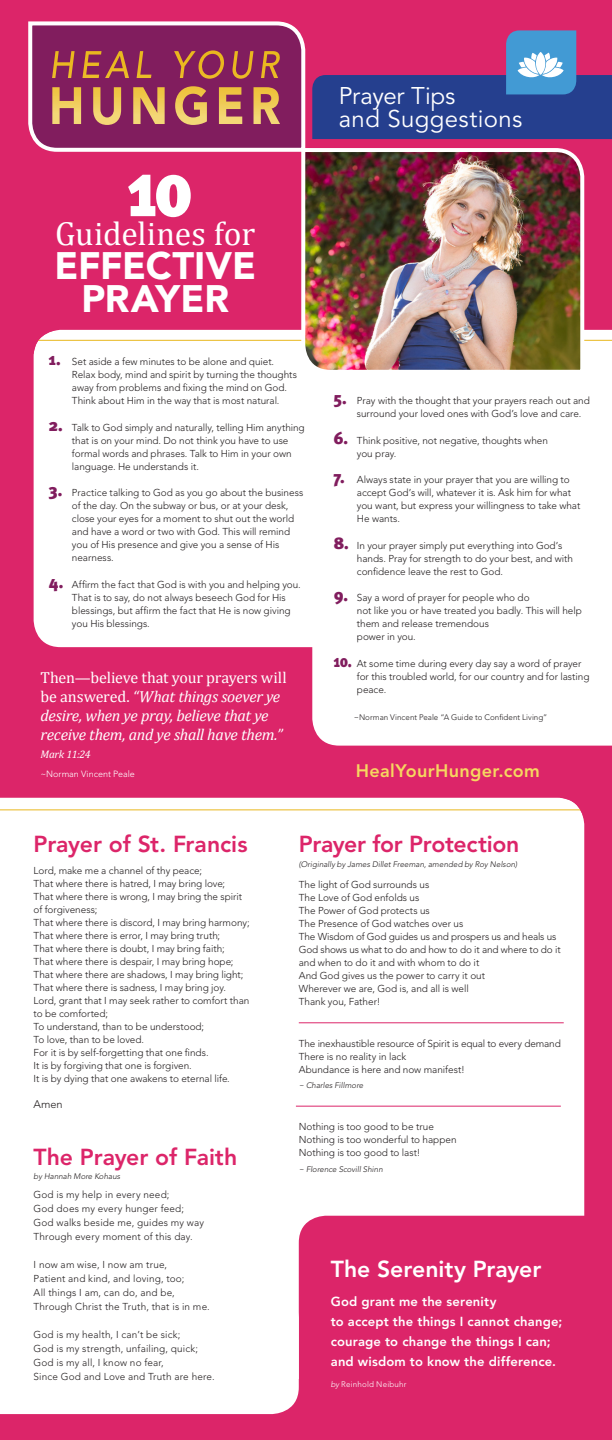
<style>
.page{position:relative;width:612px;height:1440px;background:#dc2569}
.page>*{position:absolute;margin:0;border:0;box-sizing:border-box;transform-origin:0 0}
.t1{font:900 77.9px "Meta Plus";color:#fff;scale:.9 1}
.t2{font:900 38px/33.2px "Avenir LT Std";letter-spacing:-.005em;color:#fff;text-align:center}
.t3{font:33.4px "Cambria";letter-spacing:-.005em;color:#fff}
.t4{font:24px/23px "Avenir LT Std";letter-spacing:.01em;color:#fff}
.t5{font:800 23px "Avenir LT Std";letter-spacing:-.01em;color:#dc2569}
.t6{font:800 23px "Avenir LT Std";letter-spacing:-.005em;color:#fff}
.t7{font:800 18px "Avenir LT Std";letter-spacing:.02em;color:#f6d760}
.t8{font:italic 16px/19px "Cambria";letter-spacing:-.02em;color:#fff}
.t9{font:800 13px/20px "Avenir LT Std";letter-spacing:.015em;color:#fff}
.t10{font:italic 11px "Cambria";letter-spacing:-.02em;color:#fff}
.t11{font:300 11px "Avenir LT Std";color:#231f20}
.t12{font:300 10px/13px "Avenir LT Std";letter-spacing:-.005em;color:#231f20}
.t13{font:300 10px "Avenir LT Std";letter-spacing:.015em;color:#231f20}
.t14{font:300 10px "Avenir LT Std";letter-spacing:.02em;color:#231f20}
.t15{font:300 9px "Avenir LT Std";color:#fff}
.t16{font:italic 300 8px "Avenir LT Std";color:#231f20}
.t17{font:300 8px "Avenir LT Std";letter-spacing:.005em;color:#231f20}
.t18{font:300 8px "Avenir LT Std";letter-spacing:.025em;color:#fff}
.s1{font-family:"Meta Plus";font-weight:900;font-size:17px;color:#811d5e}
.s2{font-style:normal}
.s3{font-style:italic}
</style>
<div class="page">
<div style="left:34px;top:330px;width:578px;height:317px;background:#fff"></div>
<div style="left:312px;top:592px;width:300px;height:154px;background:#fff"></div>
<svg style="left:28px;top:21px;width:278px;height:131px;background:#f5c5d7"></svg>
<svg style="left:30px;top:23px;width:273px;height:127px;background:#994463"></svg>
<svg style="left:312px;top:30px;width:300px;height:109px"></svg>
<hr style="left:34px;top:340px;width:578px;height:1px;background:#e9b81e">
<div style="left:0;top:798px;width:584px;height:493px;background:#fff"></div>
<svg style="left:299px;top:1216px;width:285px;height:75px"></svg>
<hr style="left:0;top:809px;width:583px;height:1px;background:#e9b81e">
<div style="left:0;top:1291px;width:299px;height:123px;background:#fff"></div>
<img style="left:299px;top:146px;width:287px;height:230px">
<svg style="left:33px;top:329px;width:28px;height:29px"></svg>
<svg style="left:556px;top:797px;width:29px;height:28px"></svg>
<hr style="left:299px;top:1023px;width:265px;height:1px;background:#dc2569">
<hr style="left:296px;top:1106px;width:265px;height:1px;background:#dc2569">
<p class="t1" style="left:128px;top:144px;width:74px">10</p>
<p class="t3" style="left:55px;top:214px;width:202px">Guidelines for</p>
<p class="t2" style="left:54px;top:249px;width:203px">EFFECTIVE<br>PRAYER</p>
<p class="t4" style="left:339px;top:85px;width:185px">Prayer Tips<br>and Suggestions</p>
<p class="t12" style="left:72px;top:355px;width:227px;text-indent:-23px"><span class="s1">1.</span> Set aside a few minutes to be alone and quiet.<br>Relax body, mind and spirit by turning the thoughts away from problems and fixing the mind on God.<br>Think about Him in the way that is most natural.</p>
<p class="t12" style="left:72px;top:421px;width:234px;text-indent:-23px"><span class="s1">2.</span> Talk to God simply and naturally, telling Him anything that is on your mind. Do not think you have to use formal words and phrases. Talk to Him in your own language. He understands it.</p>
<p class="t12" style="left:72px;top:486px;width:233px;text-indent:-23px"><span class="s1">3.</span> Practice talking to God as you go about the business of the day. On the subway or bus, or at your desk, close your eyes for a moment to shut out the world and have a word or two with God. This will remind you of His presence and give you a sense of His nearness.</p>
<p class="t12" style="left:72px;top:578px;width:230px;text-indent:-23px"><span class="s1">4.</span> Affirm the fact that God is with you and helping you.<br>That is to say, do not always beseech God for His blessings, but affirm the fact that He is now giving you His blessings.</p>
<p class="t12" style="left:357px;top:394px;width:235px;text-indent:-23px"><span class="s1">5.</span> Pray with the thought that your prayers reach out and surround your loved ones with God’s love and care.</p>
<p class="t12" style="left:357px;top:434px;width:193px;text-indent:-23px"><span class="s1">6.</span> Think positive, not negative, thoughts when you pray.</p>
<p class="t12" style="left:357px;top:473px;width:225px;text-indent:-23px"><span class="s1">7.</span> Always state in your prayer that you are willing to accept God’s will, whatever it is. Ask him for what you want, but express your willingness to take what He wants.</p>
<p class="t12" style="left:357px;top:539px;width:218px;text-indent:-23px"><span class="s1">8.</span> In your prayer simply put everything into God’s hands. Pray for strength to do your best, and with confidence leave the rest to God.</p>
<p class="t12" style="left:357px;top:591px;width:227px;text-indent:-23px"><span class="s1">9.</span> Say a word of prayer for people who do<br>not like you or have treated you badly. This will help them and release tremendous<br>power in you.</p>
<p class="t12" style="left:357px;top:657px;width:234px;text-indent:-23px"><span class="s1">10.</span> At some time during every day say a word of prayer for this troubled world, for our country and for lasting peace.</p>
<p class="t17" style="left:354px;top:713px;width:195px">~Norman Vincent Peale “A Guide to Confident Living”</p>
<p class="t8" style="left:41px;top:667px;width:248px"><span class="s2">Then—believe that your prayers will be answered.</span> “What things soever ye desire, when ye pray, believe that ye receive them, and ye shall have them.”</p>
<p class="t10" style="left:41px;top:747px;width:52px">Mark 11:24</p>
<p class="t15" style="left:41px;top:768px;width:96px">~Norman Vincent Peale</p>
<p class="t7" style="left:356px;top:760px;width:186px">HealYourHunger.com</p>
<p class="t5" style="left:34px;top:830px;width:215px">Prayer of St. Francis</p>
<p class="t12" style="left:34px;top:864px;width:170px">Lord, make me a channel of thy peace;</p>
<p class="t12" style="left:34px;top:877px;width:193px">That where there is hatred, I may bring love;</p>
<p class="t12" style="left:34px;top:890px;width:210px">That where there is wrong, I may bring the spirit of forgiveness;</p>
<p class="t12" style="left:34px;top:916px;width:218px">That where there is discord, I may bring harmony;</p>
<p class="t12" style="left:34px;top:929px;width:188px">That where there is error, I may bring truth;</p>
<p class="t12" style="left:34px;top:942px;width:193px">That where there is doubt, I may bring faith;</p>
<p class="t12" style="left:34px;top:955px;width:201px">That where there is despair, I may bring hope;</p>
<p class="t12" style="left:34px;top:968px;width:211px">That where there are shadows, I may bring light;</p>
<p class="t12" style="left:34px;top:981px;width:194px">That where there is sadness, I may bring joy.</p>
<p class="t12" style="left:34px;top:994px;width:217px">Lord, grant that I may seek rather to comfort than to be comforted;</p>
<p class="t12" style="left:34px;top:1020px;width:172px">To understand, than to be understood;</p>
<p class="t12" style="left:34px;top:1033px;width:112px">To love, than to be loved.</p>
<p class="t12" style="left:34px;top:1046px;width:177px">For it is by self-forgetting that one finds.</p>
<p class="t12" style="left:34px;top:1059px;width:160px">It is by forgiving that one is forgiven.</p>
<p class="t12" style="left:34px;top:1072px;width:198px">It is by dying that one awakens to eternal life.</p>
<p class="t11" style="left:34px;top:1098px;width:31px">Amen</p>
<p class="t5" style="left:34px;top:1144px;width:205px">The Prayer of Faith</p>
<p class="t16" style="left:34px;top:1172px;width:88px">by Hannah More Kohaus</p>
<p class="t13" style="left:34px;top:1188px;width:137px">God is my help in every need;</p>
<p class="t14" style="left:34px;top:1202px;width:152px">God does my every hunger feed;</p>
<p class="t14" style="left:34px;top:1216px;width:172px">God walks beside me, guides my way</p>
<p class="t13" style="left:34px;top:1230px;width:161px">Through every moment of this day.</p>
<p class="t13" style="left:34px;top:1258px;width:135px">I now am wise, I now am true,</p>
<p class="t13" style="left:34px;top:1272px;width:152px">Patient and kind, and loving, too;</p>
<p class="t13" style="left:34px;top:1286px;width:143px">All things I am, can do, and be,</p>
<p class="t14" style="left:34px;top:1300px;width:178px">Through Christ the Truth, that is in me.</p>
<p class="t13" style="left:34px;top:1328px;width:148px">God is my health, I can’t be sick;</p>
<p class="t13" style="left:34px;top:1342px;width:166px">God is my strength, unfailing, quick;</p>
<p class="t13" style="left:34px;top:1356px;width:132px">God is my all, I know no fear,</p>
<p class="t13" style="left:34px;top:1370px;width:183px">Since God and Love and Truth are here.</p>
<p class="t5" style="left:299px;top:830px;width:222px">Prayer for Protection</p>
<p class="t16" style="left:299px;top:859px;width:220px">(Originally by James Dillet Freeman, amended by Roy Nelson)</p>
<p class="t12" style="left:299px;top:878px;width:132px">The light of God surrounds us</p>
<p class="t12" style="left:299px;top:891px;width:122px">The Love of God enfolds us</p>
<p class="t12" style="left:299px;top:904px;width:133px">The Power of God protects us</p>
<p class="t12" style="left:299px;top:917px;width:166px">The Presence of God watches over us</p>
<p class="t12" style="left:299px;top:930px;width:259px">The Wisdom of God guides us and prospers us and heals us</p>
<p class="t12" style="left:299px;top:943px;width:263px">God shows us what to do and how to do it and where to do it</p>
<p class="t12" style="left:299px;top:956px;width:182px">and when to do it and with whom to do it</p>
<p class="t12" style="left:299px;top:969px;width:188px">And God gives us the power to carry it out</p>
<p class="t12" style="left:299px;top:982px;width:171px">Wherever we are, God is, and all is well</p>
<p class="t12" style="left:299px;top:995px;width:83px">Thank you, Father!</p>
<p class="t12" style="left:299px;top:1037px;width:264px">The inexhaustible resource of Spirit is equal to every demand</p>
<p class="t12" style="left:299px;top:1050px;width:109px">There is no reality in lack</p>
<p class="t12" style="left:299px;top:1063px;width:168px">Abundance is here and now manifest!</p>
<p class="t16" style="left:299px;top:1081px;width:66px">~ Charles Fillmore</p>
<p class="t12" style="left:299px;top:1120px;width:137px">Nothing is too good to be true</p>
<p class="t12" style="left:299px;top:1133px;width:159px">Nothing is too wonderful to happen</p>
<p class="t12" style="left:299px;top:1146px;width:123px">Nothing is too good to last!</p>
<p class="t16" style="left:299px;top:1164px;width:86px">~ Florence Scovill Shinn</p>
<p class="t6" style="left:331px;top:1255px;width:212px">The Serenity Prayer</p>
<p class="t9" style="left:331px;top:1291px;width:233px">God grant me the serenity<br>to accept the things I cannot change;</p>
<p class="t9" style="left:331px;top:1331px;width:221px">courage to change the things I can;</p>
<p class="t9" style="left:331px;top:1351px;width:227px">and wisdom to know the difference.</p>
<p class="t18" style="left:331px;top:1380px;width:77px"><span class="s3">by</span> Reinhold Neibuhr</p>
</div>
